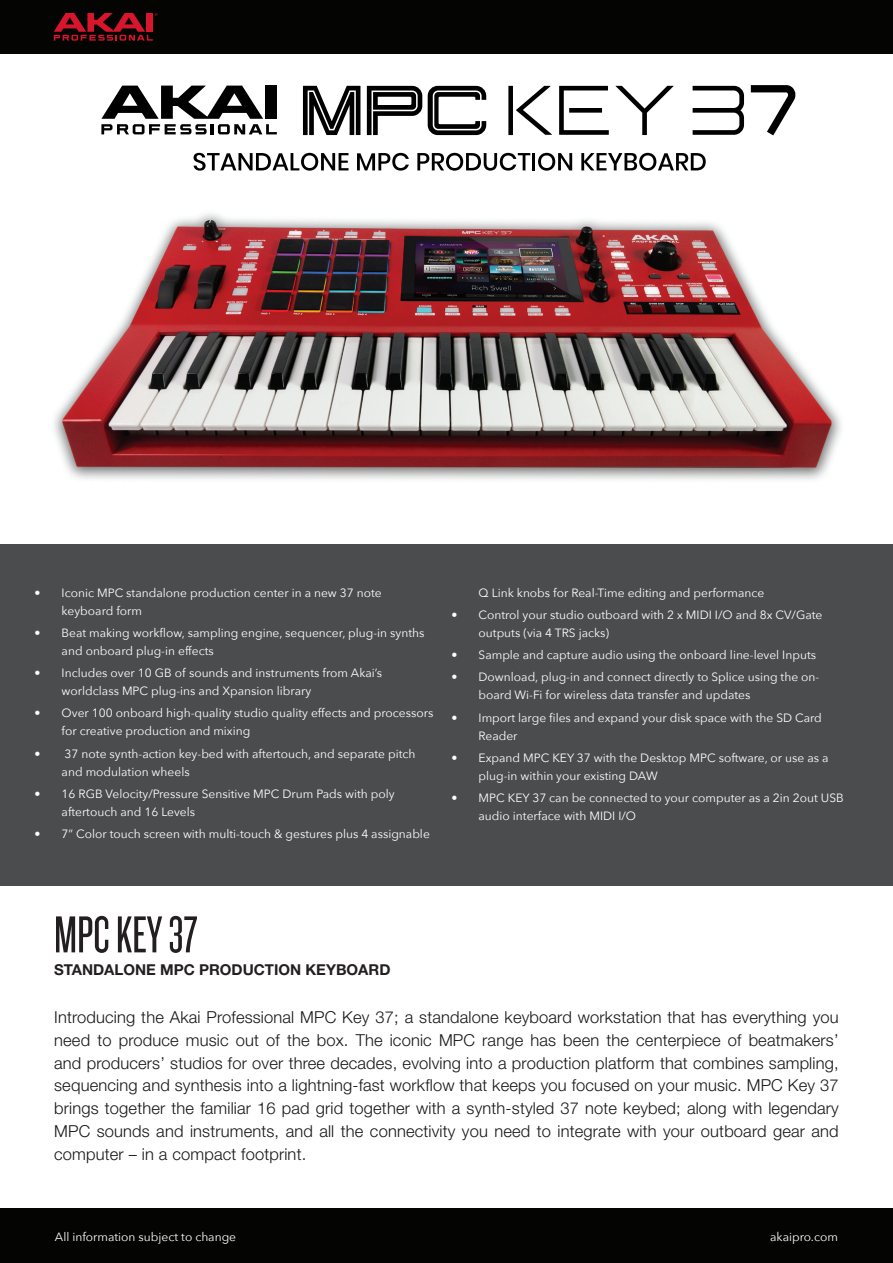
<style>
.page{position:relative;width:893px;height:1263px;background:#fff}
.page>*{position:absolute;margin:0;border:0;box-sizing:border-box;transform-origin:0 0}
.t1{font:54px "Knockout HTF27 Junior Bantamwt";color:#231f20}
.t2{font:300 16.5px/22.8px "Helvetica Neue";letter-spacing:.01em;color:#181717;text-align:justify}
.t3{font:700 15px "Helvetica Neue";color:#231f20}
.t4{font:12px/18px "Avenir Next";color:#fff}
</style>
<div class="page">
<div style="left:0;top:0;width:893px;height:53px;background:#040503"></div>
<div style="left:0;top:1209px;width:893px;height:54px;background:#040503"></div>
<svg style="left:54px;top:13px;width:103px;height:28px"></svg>
<div style="left:0;top:544px;width:893px;height:341px;background:#4b4c4d"></div>
<svg style="left:559px;top:86px;width:50px;height:49px"></svg>
<div style="left:569px;top:108px;width:33px;height:5px;background:#000"></div>
<svg style="left:615px;top:86px;width:59px;height:49px"></svg>
<div style="left:508px;top:86px;width:5px;height:49px;background:#000"></div>
<svg style="left:516px;top:86px;width:36px;height:49px"></svg>
<svg style="left:303px;top:86px;width:57px;height:49px"></svg>
<svg style="left:367px;top:86px;width:55px;height:49px"></svg>
<svg style="left:428px;top:86px;width:58px;height:49px"></svg>
<svg style="left:693px;top:85px;width:103px;height:51px"></svg>
<svg style="left:101px;top:86px;width:176px;height:48px"></svg>
<svg style="left:194px;top:153px;width:154px;height:18px"></svg>
<svg style="left:357px;top:153px;width:52px;height:18px"></svg>
<svg style="left:417px;top:153px;width:113px;height:18px"></svg>
<hr style="left:532px;top:153px;width:3px;height:17px;background:#000">
<svg style="left:538px;top:153px;width:34px;height:18px"></svg>
<svg style="left:581px;top:153px;width:125px;height:18px"></svg>
<img style="left:54px;top:213px;width:787px;height:267px">
<p class="t4" style="left:62px;top:583px;width:322px;text-indent:-27px">• Iconic MPC standalone production center in a new 37 note keyboard form</p>
<p class="t4" style="left:62px;top:623px;width:364px;text-indent:-27px">• Beat making workflow, sampling engine, sequencer, plug-in synths and onboard plug-in effects</p>
<p class="t4" style="left:62px;top:663px;width:322px;text-indent:-27px">• Includes over 10 GB of sounds and instruments from Akai’s worldclass MPC plug-ins and Xpansion library</p>
<p class="t4" style="left:62px;top:704px;width:373px;text-indent:-27px">• Over 100 onboard high-quality studio quality effects and processors for creative production and mixing</p>
<p class="t4" style="left:62px;top:744px;width:355px;text-indent:-27px">• 37 note synth-action key-bed with aftertouch, and separate pitch and modulation wheels</p>
<p class="t4" style="left:62px;top:784px;width:334px;text-indent:-27px">• 16 RGB Velocity/Pressure Sensitive MPC Drum Pads with poly aftertouch and 16 Levels</p>
<p class="t4" style="left:35px;top:824px;width:397px">• 7” Color touch screen with multi-touch &amp; gestures plus 4 assignable</p>
<p class="t4" style="left:479px;top:583px;width:287px">Q Link knobs for Real-Time editing and performance</p>
<p class="t4" style="left:479px;top:605px;width:345px;text-indent:-27px">• Control your studio outboard with 2 x MIDI I/O and 8x CV/Gate outputs (via 4 TRS jacks)</p>
<p class="t4" style="left:452px;top:645px;width:366px">• Sample and capture audio using the onboard line-level Inputs</p>
<p class="t4" style="left:479px;top:668px;width:342px;text-indent:-27px">• Download, plug-in and connect directly to Splice using the on&shy;board Wi-Fi for wireless data transfer and updates</p>
<p class="t4" style="left:479px;top:708px;width:345px;text-indent:-27px">• Import large files and expand your disk space with the SD Card<br>Reader</p>
<p class="t4" style="left:479px;top:748px;width:351px;text-indent:-27px">• Expand MPC KEY 37 with the Desktop MPC software, or use as a plug-in within your existing DAW</p>
<p class="t4" style="left:479px;top:788px;width:367px;text-indent:-27px">• MPC KEY 37 can be connected to your computer as a 2in 2out USB audio interface with MIDI I/O</p>
<h1 class="t1" style="left:54px;top:908px;width:145px">MPC KEY 37</h1>
<p class="t3" style="left:54px;top:961px;width:338px">STANDALONE MPC PRODUCTION KEYBOARD</p>
<p class="t2" style="left:54px;top:1005px;width:786px">Introducing the Akai Professional MPC Key 37; a standalone keyboard workstation that has everything you need to produce music out of the box. The iconic MPC range has been the centerpiece of beatmakers’ and producers’ studios for over three decades, evolving into a production platform that combines sampling, sequencing and synthesis into a lightning-fast workflow that keeps you focused on your music. MPC Key 37 brings together the familiar 16 pad grid together with a synth-styled 37 note keybed; along with legendary MPC sounds and instruments, and all the connectivity you need to integrate with your outboard gear and computer – in a compact footprint.</p>
<p class="t4" style="left:55px;top:1227px;width:183px">All information subject to change</p>
<p class="t4" style="left:770px;top:1227px;width:69px">akaipro.com</p>
</div>
